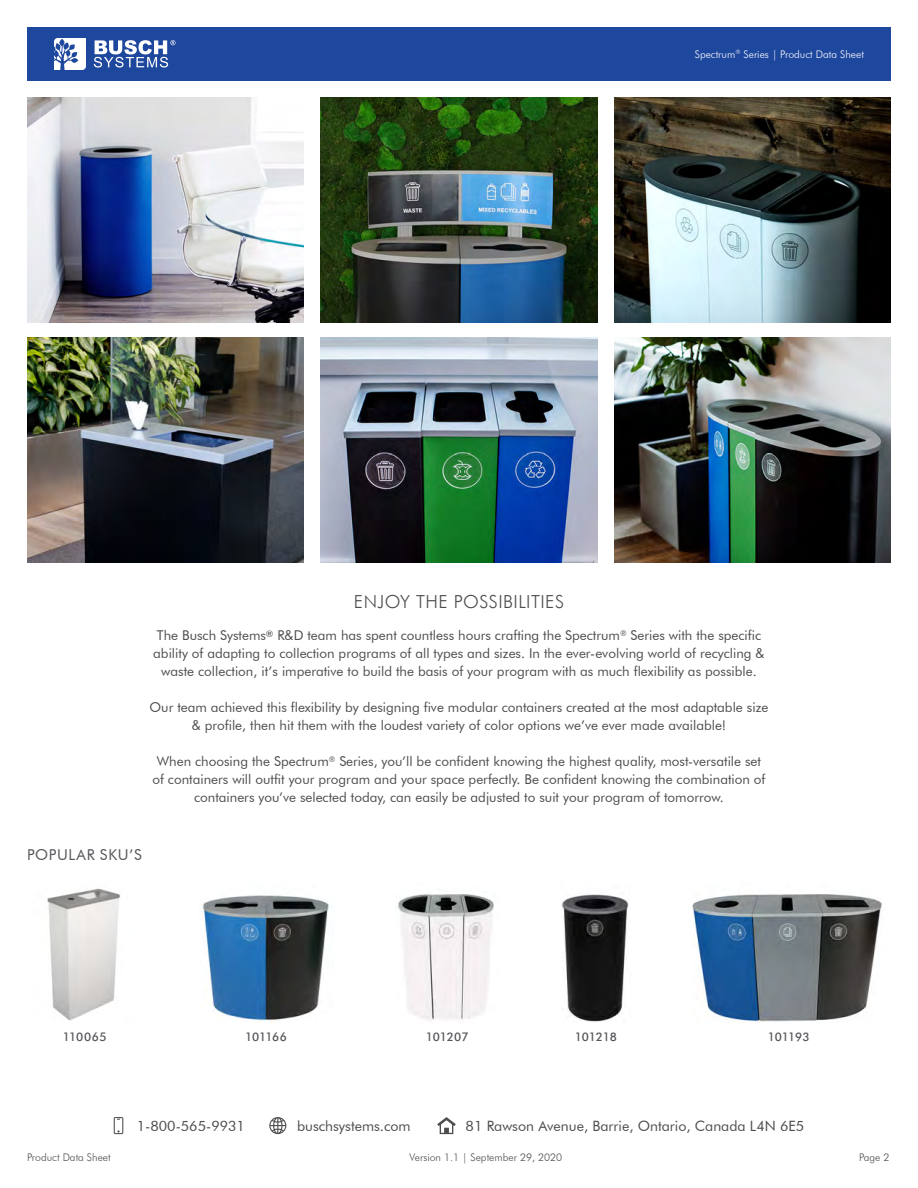
<style>
.page{position:relative;width:918px;height:1188px;background:#fff}
.page>*{position:absolute;margin:0;border:0;box-sizing:border-box;transform-origin:0 0}
.t1{font:300 18px "Futura BT";letter-spacing:.025em;color:#4d4d4f}
.t2{font:15px "Futura BT";letter-spacing:.045em;color:#55565a}
.t3{font:14.25px "Futura BT";color:#4d4d4f}
.t4{font:13.5px/18px "Futura BT";color:#4d4d4f;text-align:center}
.t5{font:11.85px "Futura Md BT Medium";letter-spacing:-.005em;color:#55565a}
.t6{font:300 10.5px "Futura BT";color:#4c4d4f}
.t7{font:300 10.5px "Futura BT";color:#fff}
</style>
<div class="page">
<svg style="left:437px;top:1117px;width:19px;height:17px"></svg>
<svg style="left:114px;top:1117px;width:9px;height:17px"></svg>
<svg style="left:269px;top:1117px;width:17px;height:17px"></svg>
<div style="left:27px;top:27px;width:864px;height:54px;background:#1e479e"></div>
<svg style="left:54px;top:38px;width:32px;height:32px"></svg>
<svg style="left:94px;top:40px;width:82px;height:28px"></svg>
<img style="left:27px;top:98px;width:277px;height:225px">
<img style="left:614px;top:98px;width:277px;height:225px">
<img style="left:321px;top:338px;width:276px;height:225px">
<img style="left:614px;top:338px;width:277px;height:225px">
<img style="left:321px;top:98px;width:276px;height:225px">
<img style="left:27px;top:338px;width:277px;height:225px">
<img style="left:47px;top:888px;width:74px;height:133px">
<img style="left:202px;top:895px;width:127px;height:126px">
<img style="left:398px;top:894px;width:97px;height:126px">
<img style="left:561px;top:894px;width:68px;height:128px">
<img style="left:692px;top:894px;width:191px;height:128px">
<p class="t7" style="left:695px;top:48px;width:171px">Spectrum<sup>®</sup> Series | Product Data Sheet</p>
<h1 class="t1" style="left:354px;top:590px;width:211px">ENJOY THE POSSIBILITIES</h1>
<p class="t4" style="left:153px;top:626px;width:613px">The Busch Systems<sup>®</sup> R&amp;D team has spent countless hours crafting the Spectrum<sup>®</sup> Series with the specific ability of adapting to collection programs of all types and sizes. In the ever-evolving world of recycling &amp; waste collection, it’s imperative to build the basis of your program with as much flexibility as possible.</p>
<p class="t4" style="left:150px;top:698px;width:620px">Our team achieved this flexibility by designing five modular containers created at the most adaptable size &amp; profile, then hit them with the loudest variety of color options we’ve ever made available!</p>
<p class="t4" style="left:152px;top:752px;width:615px">When choosing the Spectrum<sup>®</sup> Series, you’ll be confident knowing the highest quality, most-versatile set of containers will outfit your program and your space perfectly. Be confident knowing the combination of containers you’ve selected today, can easily be adjusted to suit your program of tomorrow.</p>
<p class="t2" style="left:27px;top:845px;width:116px">POPULAR SKU’S</p>
<p class="t5" style="left:63px;top:1030px;width:45px">110065</p>
<p class="t5" style="left:245px;top:1030px;width:43px">101166</p>
<p class="t5" style="left:426px;top:1030px;width:44px">101207</p>
<p class="t5" style="left:575px;top:1030px;width:43px">101218</p>
<p class="t5" style="left:768px;top:1030px;width:43px">101193</p>
<p class="t3" style="left:137px;top:1117px;width:110px">1-800-565-9931</p>
<p class="t3" style="left:297px;top:1117px;width:115px">buschsystems.com</p>
<p class="t3" style="left:466px;top:1117px;width:340px">81 Rawson Avenue, Barrie, Ontario, Canada L4N 6E5</p>
<p class="t6" style="left:27px;top:1151px;width:85px">Product Data Sheet</p>
<p class="t6" style="left:410px;top:1151px;width:154px">Version 1.1 | September 29, 2020</p>
<p class="t6" style="left:859px;top:1151px;width:32px">Page 2</p>
</div>
